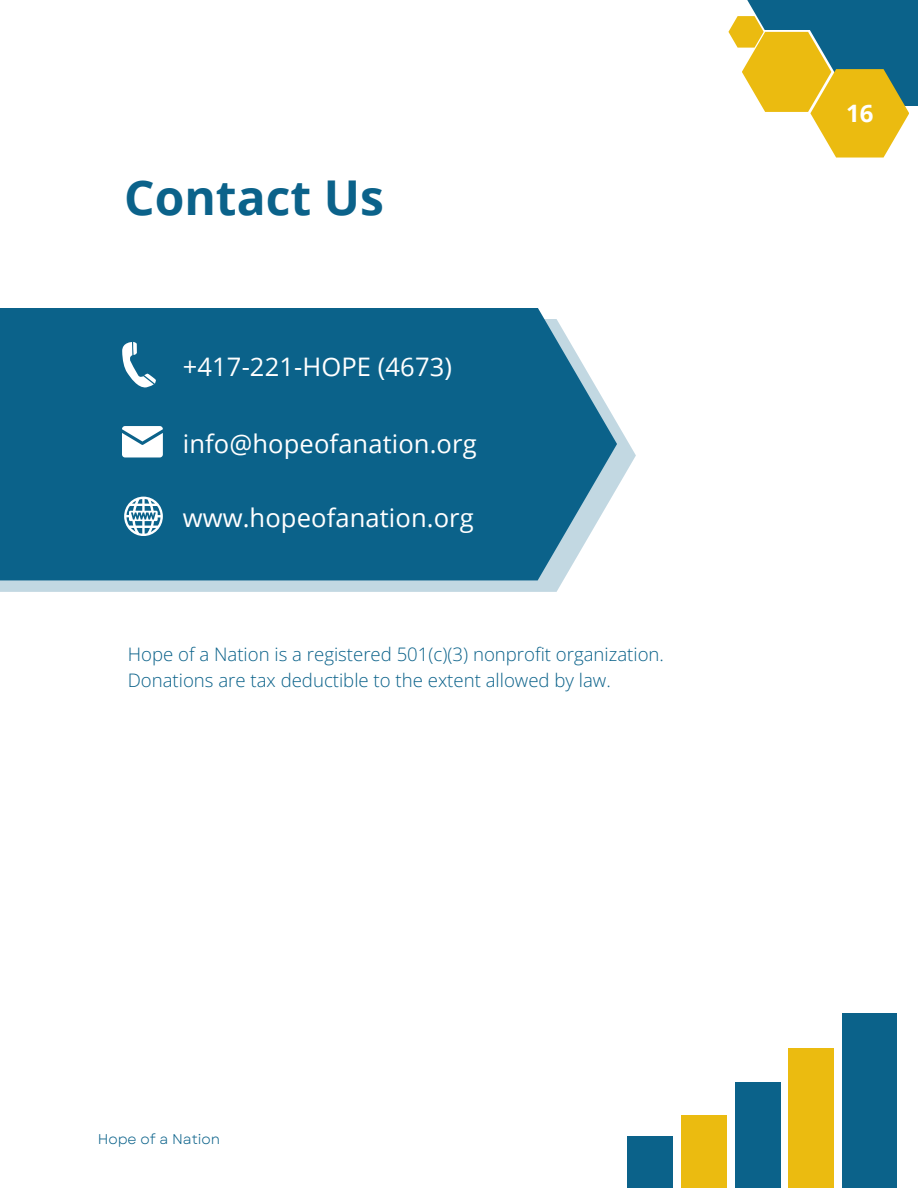
<style>
.page{position:relative;width:918px;height:1188px;background:#fff}
.page>*{position:absolute;margin:0;border:0;box-sizing:border-box;transform-origin:0 0}
.t1{font:700 48px "Open Sans";color:#0b628a}
.t2{font:25.5px "Open Sans";letter-spacing:.005em;color:#fff}
.t3{font:700 24px "Open Sans";color:#fff}
.t4{font:300 18.6px/25.8px "Open Sans";color:#0b628a}
.t5{font:14.1px "Garet";color:#0b628a}
</style>
<div class="page">
<svg style="left:0;top:423px;width:636px;height:169px;fill:#c2d8e2"></svg>
<div style="left:0;top:308px;width:617px;height:272px;background:#0b628a"></div>
<svg style="left:122px;top:342px;width:34px;height:47px"></svg>
<svg style="left:122px;top:426px;width:40px;height:31px"></svg>
<svg style="left:124px;top:497px;width:38px;height:39px"></svg>
<div style="left:792px;top:0;width:126px;height:106px;background:#0b628a"></div>
<svg style="left:728px;top:16px;width:181px;height:142px"></svg>
<svg style="left:739px;top:0;width:107px;height:30px"></svg>
<div style="left:682px;top:1115px;width:45px;height:73px;background:#ebbb10"></div>
<div style="left:628px;top:1136px;width:45px;height:52px;background:#0b628a"></div>
<div style="left:735px;top:1083px;width:45px;height:105px;background:#0b628a"></div>
<div style="left:789px;top:1048px;width:45px;height:140px;background:#ebbb10"></div>
<div style="left:842px;top:1013px;width:55px;height:175px;background:#0b628a"></div>
<h1 class="t1" style="left:124px;top:164px;width:261px">Contact Us</h1>
<p class="t2" style="left:183px;top:349px;width:271px">+417-221-HOPE (4673)</p>
<p class="t2" style="left:183px;top:426px;width:295px">info@hopeofanation.org</p>
<h2 class="t2" style="left:183px;top:500px;width:292px">www.hopeofanation.org</h2>
<p class="t4" style="left:128px;top:641px;width:538px">Hope of a Nation is a registered 501(c)(3) nonprofit organization.<br>Donations are tax deductible to the extent allowed by law.</p>
<h3 class="t5" style="left:98px;top:1129px;width:124px">Hope of a Nation</h3>
<p class="t3" style="left:846px;top:96px;width:29px">16</p>
</div>
